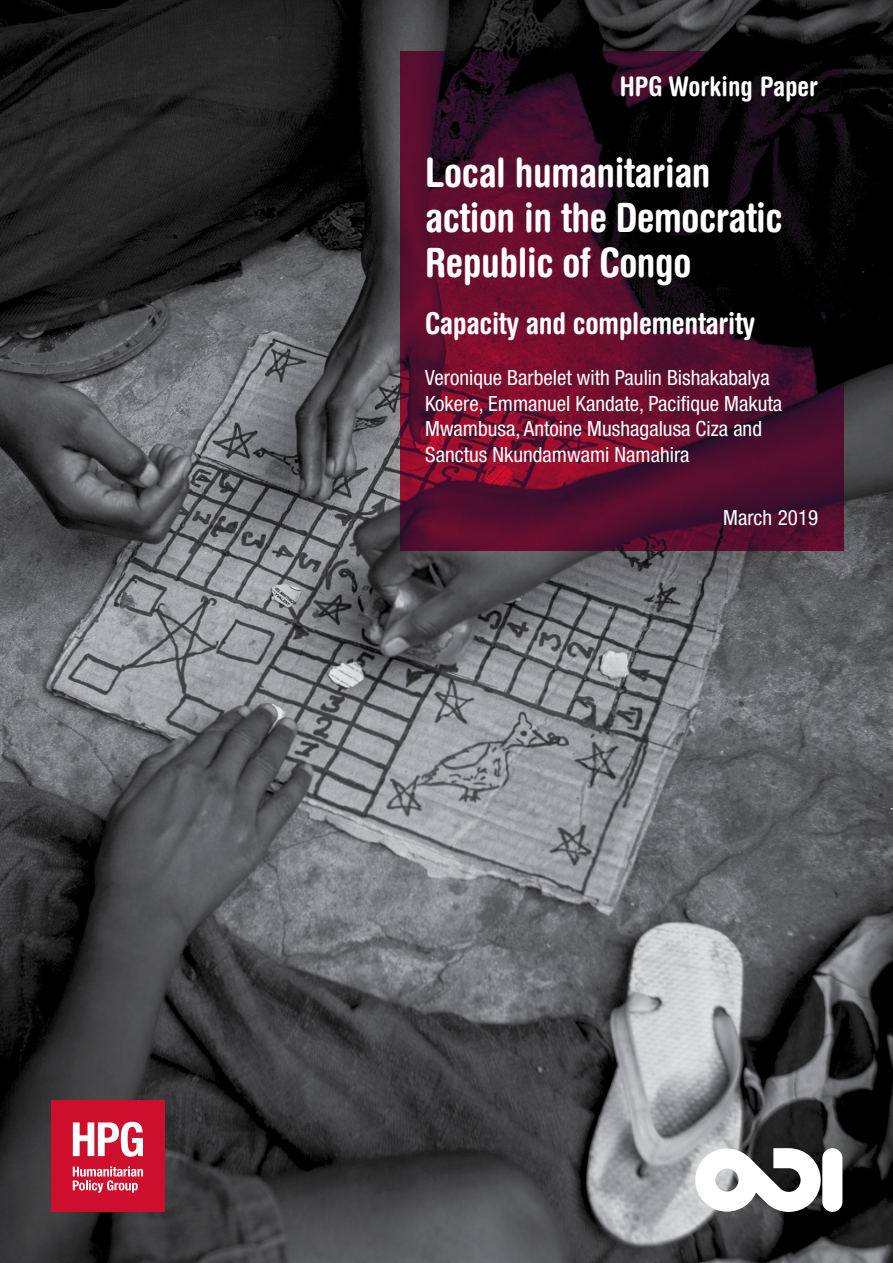
<style>
.page{position:relative;width:893px;height:1263px;background:#fff}
.page>*{position:absolute;margin:0;border:0;box-sizing:border-box;transform-origin:0 0}
.t1{font:700 condensed 40.5px/45px "Helvetica Rounded LT Std";letter-spacing:-.01em;color:#fff}
.t2{font:700 condensed 30px "Helvetica Rounded LT Std";letter-spacing:-.01em;color:#fff}
.t3{font:700 condensed 27px "Helvetica Rounded LT Std";color:#fff}
.t4{font:condensed 21px/25.5px "Helvetica Neue LT Std";color:#fff}
</style>
<div class="page">
<img style="left:0;top:0;width:893px;height:1263px">
<svg style="left:695px;top:1148px;width:126px;height:64px"></svg>
<div style="left:822px;top:1148px;width:20px;height:64px;background:#fff;border-radius:10px"></div>
<div style="left:51px;top:1100px;width:113px;height:112px;background:#ce0e2d"></div>
<svg style="left:73px;top:1122px;width:70px;height:35px"></svg>
<svg style="left:73px;top:1166px;width:70px;height:27px"></svg>
<svg style="left:400px;top:51px;width:444px;height:499px;background:#400a1f"></svg>
<p class="t3" style="left:620px;top:70px;width:200px">HPG Working Paper</p>
<h1 class="t1" style="left:425px;top:149px;width:359px">Local humanitarian action in the Democratic<br>Republic of Congo</h1>
<h2 class="t2" style="left:425px;top:305px;width:332px">Capacity and complementarity</h2>
<p class="t4" style="left:425px;top:365px;width:358px">Veronique Barbelet with Paulin Bishakabalya Kokere, Emmanuel Kandate, Pacifique Makuta Mwambusa, Antoine Mushagalusa Ciza and Sanctus Nkundamwami Namahira</p>
<p class="t4" style="left:723px;top:505px;width:96px">March 2019</p>
</div>
